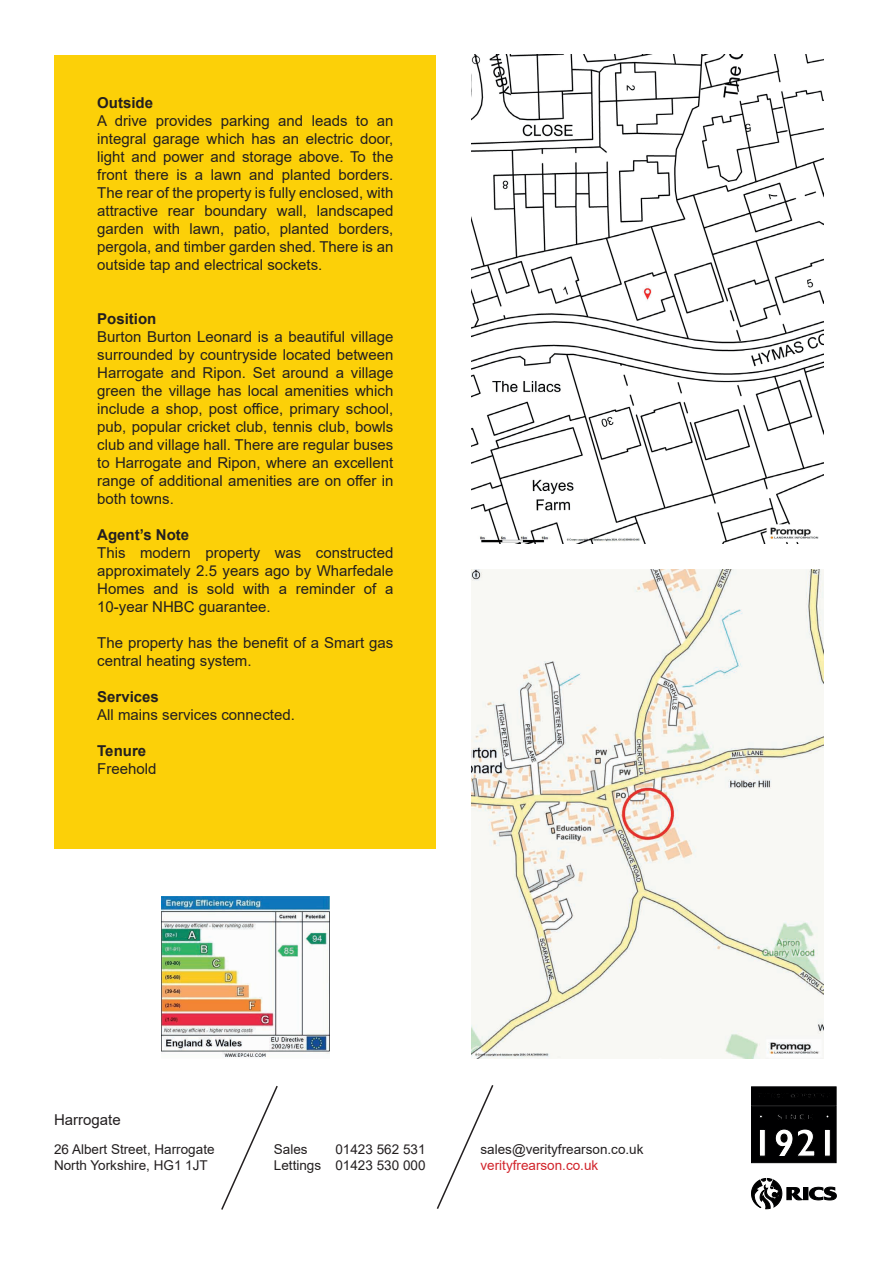
<style>
.page{position:relative;width:893px;height:1263px;background:#fff}
.page>*{position:absolute;margin:0;border:0;box-sizing:border-box;transform-origin:0 0}
.t1{font:15px/18px "Arial";color:#231f20;text-align:justify}
.t2{font:700 15px "Arial";color:#231f20}
.t3{font:13.5px/16.2px "Arial";color:#231f20}
.t4{font:13.5px "Arial";color:#d1232a}
</style>
<div class="page">
<div style="left:55px;top:55px;width:381px;height:793px;background:#fcd008"></div>
<img style="left:472px;top:54px;width:352px;height:489px">
<img style="left:472px;top:570px;width:352px;height:489px">
<img style="left:162px;top:896px;width:167px;height:162px">
<svg style="left:221px;top:1085px;width:57px;height:125px"></svg>
<svg style="left:436px;top:1085px;width:58px;height:124px"></svg>
<svg style="left:751px;top:1086px;width:86px;height:77px"></svg>
<svg style="left:809px;top:1186px;width:28px;height:15px"></svg>
<div style="left:803px;top:1187px;width:5px;height:13px;background:#000001"></div>
<svg style="left:751px;top:1178px;width:52px;height:31px"></svg>
<p class="t2" style="left:97px;top:92px;width:57px">Outside</p>
<p class="t1" style="left:97px;top:112px;width:298px">A drive provides parking and leads to an integral garage which has an electric door, light and power and storage above. To the front there is a lawn and planted borders.<br>The rear of the property is fully enclosed, with attractive rear boundary wall, landscaped garden with lawn, patio, planted borders, pergola, and timber garden shed. There is an outside tap and electrical sockets.</p>
<p class="t2" style="left:97px;top:308px;width:61px">Position</p>
<p class="t1" style="left:97px;top:328px;width:298px">Burton Burton Leonard is a beautiful village surrounded by countryside located between Harrogate and Ripon. Set around a village green the village has local amenities which include a shop, post office, primary school, pub, popular cricket club, tennis club, bowls club and village hall. There are regular buses to Harrogate and Ripon, where an excellent range of additional amenities are on offer in both towns.</p>
<p class="t2" style="left:97px;top:524px;width:93px">Agent’s Note</p>
<p class="t1" style="left:97px;top:544px;width:298px">This modern property was constructed approximately 2.5 years ago by Wharfedale Homes and is sold with a reminder of a 10-year NHBC guarantee.</p>
<p class="t1" style="left:97px;top:634px;width:298px">The property has the benefit of a Smart gas central heating system.</p>
<p class="t2" style="left:97px;top:686px;width:63px">Services</p>
<p class="t1" style="left:97px;top:706px;width:199px">All mains services connected.</p>
<p class="t2" style="left:97px;top:740px;width:50px">Tenure</p>
<p class="t1" style="left:97px;top:760px;width:61px">Freehold</p>
<p class="t1" style="left:54px;top:1111px;width:68px">Harrogate</p>
<p class="t3" style="left:54px;top:1141px;width:162px">26 Albert Street, Harrogate<br>North Yorkshire, HG1 1JT</p>
<p class="t3" style="left:274px;top:1141px;width:35px">Sales</p>
<p class="t3" style="left:274px;top:1141px;width:153px;text-align:right">01423 562 531<br>Lettings 01423 530 000</p>
<p class="t3" style="left:480px;top:1141px;width:164px">sales@verityfrearson.co.uk</p>
<p class="t4" style="left:480px;top:1156px;width:119px">verityfrearson.co.uk</p>
</div>
